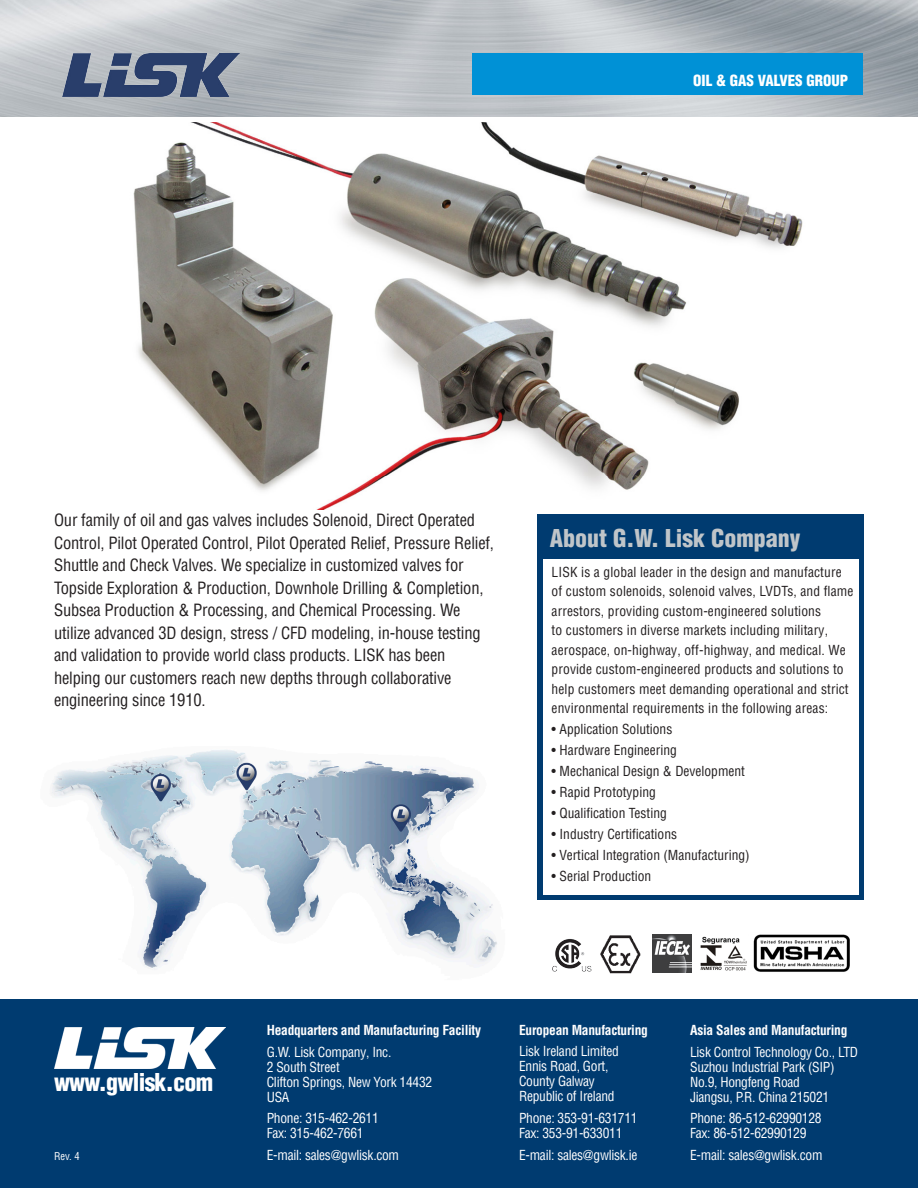
<style>
.page{position:relative;width:918px;height:1188px;background:#fff}
.page>*{position:absolute;margin:0;border:0;box-sizing:border-box;transform-origin:0 0}
.t1{font:900 condensed 24px "Helvetica LT Std";color:#c0c5c9}
.t2{font:900 condensed 24px "Helvetica LT Std";letter-spacing:-.03em;color:#fff}
.t3{font:condensed 16.5px/22.5px "Helvetica LT Pro";letter-spacing:-.01em;color:#231f20}
.t4{font:900 condensed 15px "Helvetica LT Std";color:#fff}
.t5{font:condensed 13.5px/19.5px "Helvetica LT Pro";letter-spacing:.01em;color:#231f20}
.t6{font:condensed 13.5px/15px "Helvetica LT Pro";letter-spacing:-.02em;color:#fff}
.t7{font:700 condensed 13.5px "Helvetica LT Std";letter-spacing:-.02em;color:#fff}
.t8{font:condensed 10.5px "Helvetica LT Pro";color:#fff}
</style>
<div class="page">
<img style="left:51px;top:749px;width:446px;height:221px">
<img style="left:0;top:0;width:918px;height:117px">
<div style="left:538px;top:515px;width:326px;height:385px;background:#003b70"></div>
<div style="left:543px;top:559px;width:316px;height:336px;background:#fff"></div>
<div style="left:472px;top:54px;width:391px;height:41px;background:#0091d6"></div>
<img style="left:753px;top:934px;width:97px;height:38px">
<img style="left:600px;top:935px;width:41px;height:39px">
<img style="left:700px;top:936px;width:47px;height:35px">
<img style="left:652px;top:934px;width:39px;height:38px">
<img style="left:552px;top:939px;width:40px;height:33px">
<div style="left:0;top:999px;width:918px;height:189px;background:#003b70"></div>
<img style="left:54px;top:1027px;width:171px;height:42px">
<img style="left:63px;top:53px;width:177px;height:43px">
<img style="left:133px;top:123px;width:670px;height:386px">
<p class="t4" style="left:693px;top:71px;width:157px">OIL &amp; GAS VALVES GROUP</p>
<p class="t3" style="left:54px;top:509px;width:442px">Our family of oil and gas valves includes Solenoid, Direct Operated Control, Pilot Operated Control, Pilot Operated Relief, Pressure Relief, Shuttle and Check Valves. We specialize in customized valves for Topside Exploration &amp; Production, Downhole Drilling &amp; Completion, Subsea Production &amp; Processing, and Chemical Processing. We utilize advanced 3D design, stress / CFD modeling, in-house testing and validation to provide world class products. LISK has been helping our customers reach new depths through collaborative engineering since 1910.</p>
<p class="t1" style="left:550px;top:523px;width:252px">About G.W. Lisk Company</p>
<p class="t5" style="left:552px;top:562px;width:303px">LISK is a global leader in the design and manufacture of custom solenoids, solenoid valves, LVDTs, and flame arrestors, providing custom-engineered solutions<br>to customers in diverse markets including military, aerospace, on-highway, off-highway, and medical. We provide custom-engineered products and solutions to help customers meet demanding operational and strict environmental requirements in the following areas:</p>
<p class="t5" style="left:552px;top:720px;width:122px">• Application Solutions</p>
<p class="t5" style="left:552px;top:741px;width:127px">• Hardware Engineering</p>
<p class="t5" style="left:552px;top:762px;width:195px">• Mechanical Design &amp; Development</p>
<p class="t5" style="left:552px;top:783px;width:106px">• Rapid Prototyping</p>
<p class="t5" style="left:552px;top:804px;width:117px">• Qualification Testing</p>
<p class="t5" style="left:552px;top:825px;width:127px">• Industry Certifications</p>
<p class="t5" style="left:552px;top:846px;width:200px">• Vertical Integration (Manufacturing)</p>
<p class="t5" style="left:552px;top:867px;width:101px">• Serial Production</p>
<p class="t2" style="left:54px;top:1067px;width:161px">www.gwlisk.com</p>
<p class="t8" style="left:54px;top:1150px;width:27px">Rev. 4</p>
<p class="t7" style="left:267px;top:1022px;width:216px">Headquarters and Manufacturing Facility</p>
<p class="t6" style="left:267px;top:1044px;width:167px">G.W. Lisk Company, Inc.<br>2 South Street<br>Clifton Springs, New York 14432<br>USA</p>
<p class="t6" style="left:267px;top:1111px;width:114px">Phone: 315-462-2611<br>Fax: 315-462-7661</p>
<p class="t6" style="left:267px;top:1148px;width:134px">E-mail: sales@gwlisk.com</p>
<p class="t7" style="left:519px;top:1021px;width:130px">European Manufacturing</p>
<p class="t6" style="left:519px;top:1044px;width:101px">Lisk Ireland Limited<br>Ennis Road, Gort,<br>County Galway<br>Republic of Ireland</p>
<p class="t6" style="left:519px;top:1111px;width:120px">Phone: 353-91-631711<br>Fax: 353-91-633011</p>
<p class="t6" style="left:519px;top:1147px;width:120px">E-mail: sales@gwlisk.ie</p>
<p class="t7" style="left:690px;top:1022px;width:159px">Asia Sales and Manufacturing</p>
<p class="t6" style="left:690px;top:1044px;width:170px">Lisk Control Technology Co., LTD<br>Suzhou Industrial Park (SIP)<br>No.9, Hongfeng Road<br>Jiangsu, P.R. China 215021</p>
<p class="t6" style="left:690px;top:1111px;width:133px">Phone: 86-512-62990128<br>Fax: 86-512-62990129</p>
<p class="t6" style="left:690px;top:1148px;width:134px">E-mail: sales@gwlisk.com</p>
</div>
